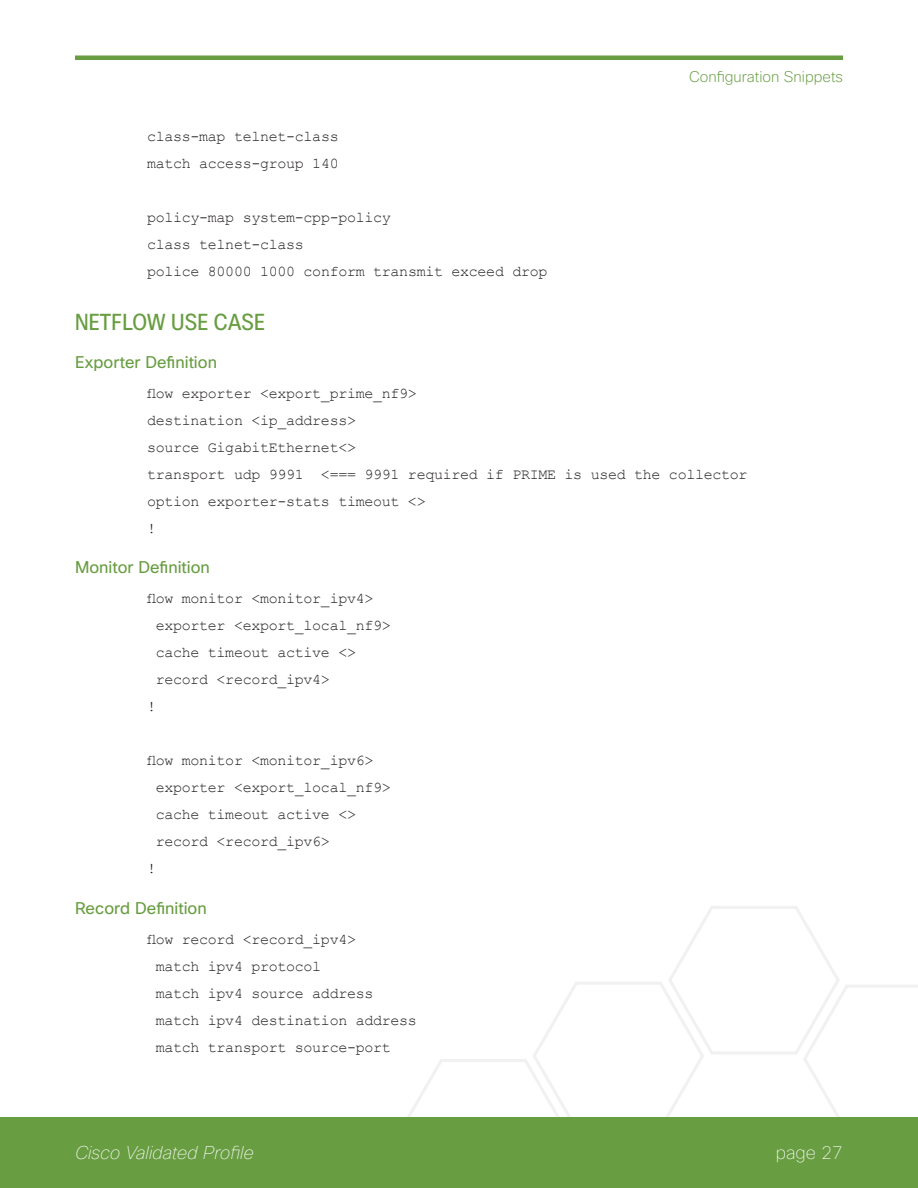
<style>
.page{position:relative;width:918px;height:1188px;background:#fff}
.page>*{position:absolute;margin:0;border:0;box-sizing:border-box;transform-origin:0 0}
.t1{font:condensed 22.5px "Cisco Sans";letter-spacing:.01em;color:#689d41}
.t2{font:italic 100 18px "Cisco Sans";color:#fff}
.t3{font:100 18px "Cisco Sans";color:#fff}
.t4{font:16.5px "Cisco Sans";color:#689d41}
.t5{font:15px/27px "Courier New";letter-spacing:-.02em;color:#231f20}
.t6{font:200 15px "Cisco Sans";color:#689d41}
</style>
<div class="page">
<svg style="left:396px;top:906px;width:522px;height:212px"></svg>
<div style="left:0;top:1118px;width:918px;height:70px;background:#689d41"></div>
<hr style="left:75px;top:56px;width:768px;height:4px;background:#689d41">
<p class="t5" style="left:147px;top:123px;width:193px">class-map telnet-class match access-group 140</p>
<p class="t6" style="left:689px;top:68px;width:155px">Configuration Snippets</p>
<p class="t5" style="left:147px;top:204px;width:402px">policy-map system-cpp-policy<br>class telnet-class<br>police 80000 1000 conform transmit exceed drop</p>
<h1 class="t1" style="left:75px;top:308px;width:191px">NETFLOW USE CASE</h1>
<p class="t4" style="left:75px;top:351px;width:144px">Exporter Definition</p>
<p class="t5" style="left:147px;top:379px;width:602px">flow exporter &lt;export_prime_nf9&gt;<br>destination &lt;ip_address&gt;<br>source GigabitEthernet&lt;&gt;<br>transport udp 9991 &lt;=== 9991 required if PRIME is used the collector option exporter-stats timeout &lt;&gt;<br>!</p>
<p class="t4" style="left:75px;top:557px;width:136px">Monitor Definition</p>
<p class="t5" style="left:147px;top:585px;width:228px">flow monitor &lt;monitor_ipv4&gt;</p>
<p class="t5" style="left:156px;top:612px;width:237px">exporter &lt;export_local_nf9&gt;</p>
<p class="t5" style="left:156px;top:639px;width:202px">cache timeout active &lt;&gt;</p>
<p class="t5" style="left:156px;top:666px;width:176px">record &lt;record_ipv4&gt;</p>
<p class="t5" style="left:147px;top:693px;width:10px">!</p>
<p class="t5" style="left:147px;top:747px;width:228px">flow monitor &lt;monitor_ipv6&gt;</p>
<p class="t5" style="left:156px;top:774px;width:237px">exporter &lt;export_local_nf9&gt;</p>
<p class="t5" style="left:156px;top:801px;width:202px">cache timeout active &lt;&gt;</p>
<p class="t5" style="left:156px;top:828px;width:176px">record &lt;record_ipv6&gt;</p>
<p class="t5" style="left:147px;top:855px;width:10px">!</p>
<p class="t4" style="left:75px;top:897px;width:133px">Record Definition</p>
<p class="t5" style="left:156px;top:925px;width:263px;text-indent:-9px">flow record &lt;record_ipv4&gt;<br>match ipv4 protocol<br>match ipv4 source address match ipv4 destination address match transport source-port</p>
<p class="t2" style="left:75px;top:1141px;width:180px">Cisco Validated Profile</p>
<p class="t3" style="left:776px;top:1141px;width:69px">page 27</p>
</div>
